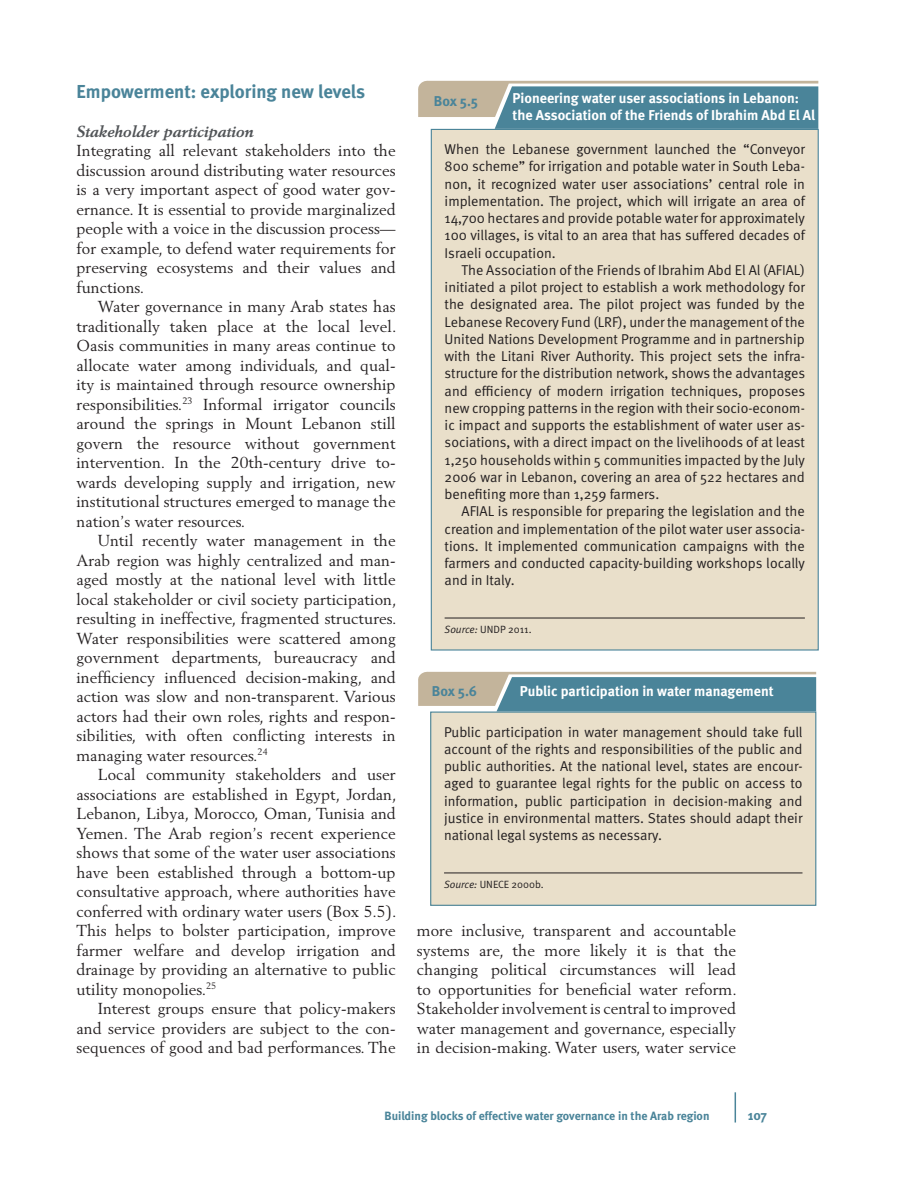
<style>
.page{position:relative;width:918px;height:1188px;background:#fff}
.page>*{position:absolute;margin:0;border:0;box-sizing:border-box;transform-origin:0 0}
.Body_text{font:700 18.75px "Meta";color:#4a8499}
.Body_text-2{font:15.75px/19.5px "Berling LT Std";letter-spacing:.005em;color:#231f20;text-align:justify}
.Body_text-3{font:italic 700 15.75px "Berling LT Std";color:#515457}
.Box_body_2_columns{font:14.25px/17.2px "Meta Normal";color:#231f20;text-align:justify}
.Table_bar_white{font:700 14.25px/16.5px "Meta";color:#fff}
.Table_bar_blue{font:700 14.25px "Meta";letter-spacing:-.01em;color:#4a8499}
.t1{font:700 13.5px "Meta";color:#4a8499}
.t2{font:700 12px "Meta";color:#4a8499}
.Source_-_line{font:10.5px "Meta Normal";color:#231f20}
.s1{font-style:italic}
</style>
<div class="page">
<hr style="left:735px;top:1092px;width:1px;height:31px;background:#4a8499">
<div style="left:431px;top:129px;width:387px;height:521px;background:#e9dfca"></div>
<hr style="left:445px;top:618px;width:360px;height:1px;background:#231f20">
<svg style="left:418px;top:80px;width:400px;height:49px;background:#789ca5"></svg>
<div style="left:431px;top:712px;width:385px;height:193px;background:#e9dfca"></div>
<hr style="left:444px;top:873px;width:358px;height:1px;background:#231f20">
<div style="left:430px;top:712px;width:386px;height:194px;border:1px solid #4a8499"></div>
<svg style="left:418px;top:671px;width:398px;height:41px;background:#799ca4"></svg>
<p class="Body_text" style="left:77px;top:80px;width:290px">Empowerment: exploring new levels</p>
<p class="Body_text-3" style="left:77px;top:122px;width:179px">Stakeholder participation</p>
<p class="Body_text-2" style="left:77px;top:141px;width:321px">Integrating all relevant stakeholders into the discussion around distributing water resources is a very important aspect of good water gov&shy;ernance. It is essential to provide marginalized people with a voice in the discussion process— for example, to defend water requirements for preserving ecosystems and their values and functions.</p>
<p class="Body_text-2" style="left:77px;top:297px;width:321px;text-indent:21px">Water governance in many Arab states has traditionally taken place at the local level.<br>Oasis communities in many areas continue to allocate water among individuals, and qual&shy;ity is maintained through resource ownership responsibilities.<sup>23</sup> Informal irrigator councils around the springs in Mount Lebanon still govern the resource without government intervention. In the 20th-century drive to&shy;wards developing supply and irrigation, new institutional structures emerged to manage the nation’s water resources.</p>
<p class="Body_text-2" style="left:77px;top:531px;width:321px;text-indent:21px">Until recently water management in the Arab region was highly centralized and man&shy;aged mostly at the national level with little local stakeholder or civil society participation, resulting in ineffective, fragmented structures.<br>Water responsibilities were scattered among government departments, bureaucracy and inefficiency influenced decision-making, and action was slow and non-transparent. Various actors had their own roles, rights and respon&shy;sibilities, with often conflicting interests in managing water resources.<sup>24</sup></p>
<p class="Body_text-2" style="left:77px;top:765px;width:321px;text-indent:21px">Local community stakeholders and user associations are established in Egypt, Jordan, Lebanon, Libya, Morocco, Oman, Tunisia and Yemen. The Arab region’s recent experience shows that some of the water user associations have been established through a bottom-up consultative approach, where authorities have conferred with ordinary water users (Box 5.5).<br>This helps to bolster participation, improve farmer welfare and develop irrigation and drainage by providing an alternative to public utility monopolies.<sup>25</sup></p>
<p class="Body_text-2" style="left:77px;top:999px;width:321px;text-indent:21px">Interest groups ensure that policy-makers and service providers are subject to the con&shy;sequences of good and bad performances. The</p>
<p class="Table_bar_blue" style="left:434px;top:93px;width:46px">Box 5.5</p>
<p class="Table_bar_white" style="left:513px;top:90px;width:304px">Pioneering water user associations in Lebanon: the Association of the Friends of Ibrahim Abd El Al</p>
<p class="Box_body_2_columns" style="left:445px;top:140px;width:362px">When the Lebanese government launched the “Conveyor 800 scheme” for irrigation and potable water in South Leba&shy;non, it recognized water user associations’ central role in implementation. The project, which will irrigate an area of 14,700 hectares and provide potable water for approximately 100 villages, is vital to an area that has suffered decades of Israeli occupation.</p>
<p class="Box_body_2_columns" style="left:445px;top:261px;width:362px;text-indent:17px">The Association of the Friends of Ibrahim Abd El Al (AFIAL) initiated a pilot project to establish a work methodology for the designated area. The pilot project was funded by the Lebanese Recovery Fund (LRF), under the management of the United Nations Development Programme and in partnership with the Litani River Authority. This project sets the infra&shy;structure for the distribution network, shows the advantages and efficiency of modern irrigation techniques, proposes new cropping patterns in the region with their socio-econom&shy;ic impact and supports the establishment of water user as&shy;sociations, with a direct impact on the livelihoods of at least 1,250 households within 5 communities impacted by the July 2006 war in Lebanon, covering an area of 522 hectares and benefiting more than 1,259 farmers.</p>
<p class="Box_body_2_columns" style="left:445px;top:503px;width:362px;text-indent:17px">AFIAL is responsible for preparing the legislation and the creation and implementation of the pilot water user associa&shy;tions. It implemented communication campaigns with the farmers and conducted capacity-building workshops locally and in Italy.</p>
<p class="Source_-_line" style="left:445px;top:624px;width:88px"><span class="s1">Source:</span> UNDP 2011.</p>
<p class="Table_bar_blue" style="left:432px;top:683px;width:47px">Box 5.6</p>
<p class="Table_bar_white" style="left:520px;top:683px;width:255px">Public participation in water management</p>
<p class="Box_body_2_columns" style="left:444px;top:723px;width:360px">Public participation in water management should take full account of the rights and responsibilities of the public and public authorities. At the national level, states are encour&shy;aged to guarantee legal rights for the public on access to information, public participation in decision-making and justice in environmental matters. States should adapt their national legal systems as necessary.</p>
<p class="Source_-_line" style="left:444px;top:878px;width:101px"><span class="s1">Source:</span> UNECE 2000b.</p>
<p class="Body_text-2" style="left:417px;top:921px;width:321px">more inclusive, transparent and accountable systems are, the more likely it is that the changing political circumstances will lead to opportunities for beneficial water reform.<br>Stakeholder involvement is central to improved water management and governance, especially in decision-making. Water users, water service</p>
<p class="t2" style="left:385px;top:1109px;width:327px">Building blocks of effective water governance in the Arab region</p>
<p class="t1" style="left:748px;top:1107px;width:21px">107</p>
</div>
